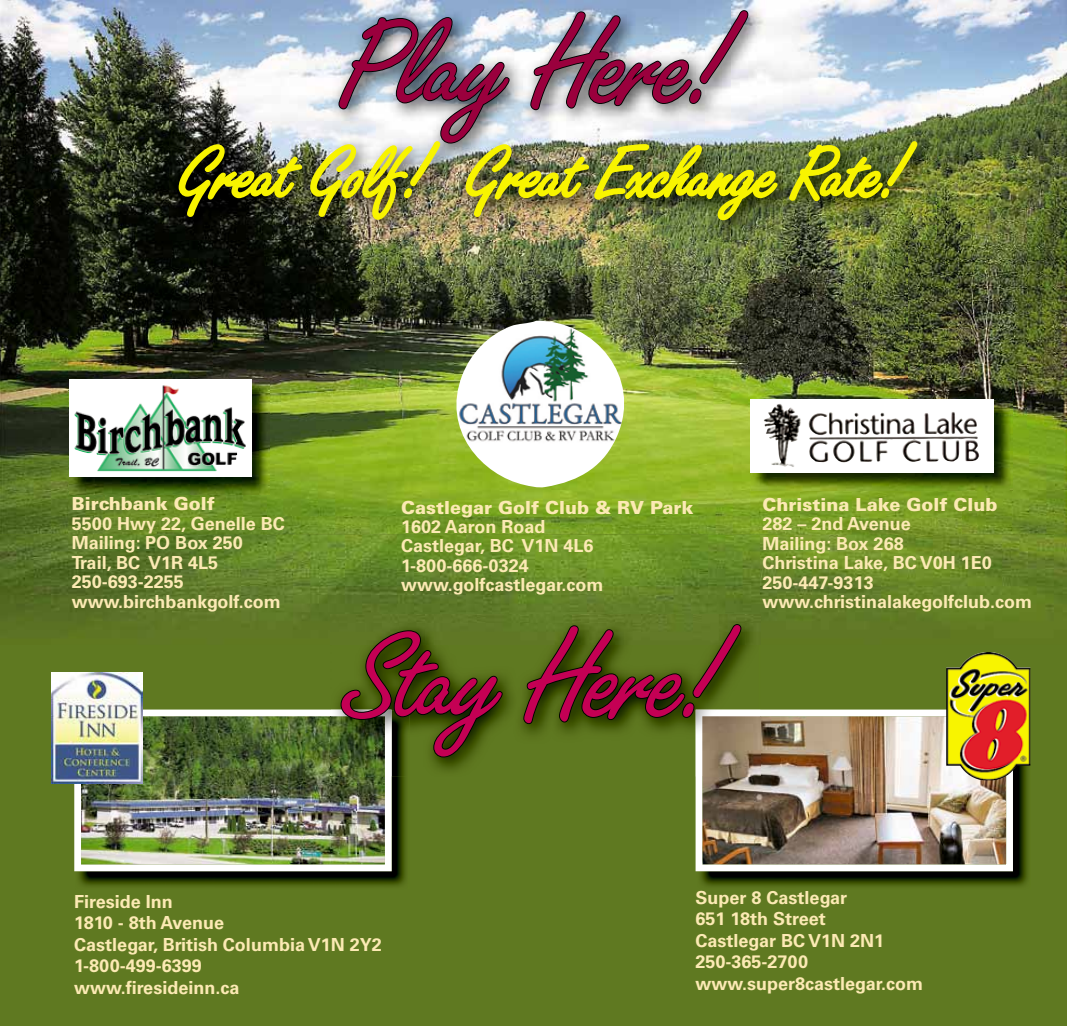
<style>
.page{position:relative;width:1067px;height:1026px;background:#fff}
.page>*{position:absolute;margin:0;border:0;box-sizing:border-box;transform-origin:0 0}
.t1{font:135px "Freestyle Script Std";color:#9a003d;scale:1.1 1}
.t2{font:135px "Freestyle Script Std";color:#c40054;scale:1.1 1}
.t3{font:81px "Freestyle Script Std";letter-spacing:.01em;color:#f8f400;scale:1.1 1}
.t4{font:700 18px/19.5px "Univers LT Std";color:#fceab4}
.t5{font:900 18px "Univers LT Std";color:#fceab4}
</style>
<div class="page">
<div style="left:0;top:535px;width:1066px;height:491px;background:#5f7921"></div>
<img style="left:0;top:0;width:213px;height:430px">
<img style="left:213px;top:0;width:853px;height:53px">
<img style="left:907px;top:53px;width:159px;height:377px">
<img style="left:213px;top:240px;width:587px;height:190px">
<img style="left:800px;top:240px;width:107px;height:159px">
<img style="left:0;top:430px;width:106px;height:105px">
<img style="left:267px;top:430px;width:533px;height:105px">
<img style="left:961px;top:430px;width:105px;height:105px">
<img style="left:106px;top:495px;width:161px;height:40px">
<img style="left:800px;top:490px;width:161px;height:45px">
<img style="left:0;top:535px;width:1066px;height:89px">
<img style="left:70px;top:380px;width:199px;height:115px">
<svg style="left:69px;top:379px;width:182px;height:98px"></svg>
<img style="left:100px;top:385px;width:62px;height:66px">
<img style="left:75px;top:777px;width:331px;height:110px">
<img style="left:74px;top:710px;width:318px;height:161px">
<img style="left:696px;top:780px;width:332px;height:107px">
<img style="left:695px;top:710px;width:317px;height:161px">
<img style="left:946px;top:652px;width:84px;height:128px">
<img style="left:751px;top:400px;width:261px;height:90px">
<div style="left:750px;top:399px;width:244px;height:73px;background:#fff"></div>
<img style="left:763px;top:404px;width:200px;height:63px">
<img style="left:169px;top:1px;width:767px;height:239px">
<img style="left:178px;top:143px;width:125px;height:75px">
<img style="left:309px;top:9px;width:469px;height:212px">
<img style="left:788px;top:140px;width:130px;height:62px">
<img style="left:331px;top:615px;width:429px;height:156px">
<img style="left:392px;top:758px;width:17px;height:19px">
<img style="left:331px;top:710px;width:61px;height:67px">
<img style="left:695px;top:710px;width:65px;height:67px">
<svg style="left:340px;top:629px;width:163px;height:129px"></svg>
<svg style="left:522px;top:623px;width:220px;height:102px"></svg>
<img style="left:52px;top:672px;width:91px;height:112px">
<img style="left:456px;top:321px;width:168px;height:167px">
<h1 class="t1" style="left:338px;top:-8px;width:355px">Play Here!</h1>
<h2 class="t3" style="left:177px;top:130px;width:662px">Great Golf! Great Exchange Rate!</h2>
<p class="t5" style="left:72px;top:492px;width:145px">Birchbank Golf</p>
<p class="t4" style="left:72px;top:514px;width:215px">5500 Hwy 22, Genelle BC<br>Mailing: PO Box 250<br>Trail, BC V1R 4L5<br>250-693-2255 www.birchbankgolf.com</p>
<p class="t5" style="left:401px;top:496px;width:294px">Castlegar Golf Club &amp; RV Park</p>
<p class="t4" style="left:401px;top:517px;width:204px">1602 Aaron Road<br>Castlegar, BC V1N 4L6<br>1-800-666-0324 www.golfcastlegar.com</p>
<h1 class="t2" style="left:346px;top:606px;width:341px">Stay Here!</h1>
<p class="t5" style="left:762px;top:493px;width:236px">Christina Lake Golf Club</p>
<p class="t4" style="left:762px;top:514px;width:271px">282 – 2nd Avenue<br>Mailing: Box 268<br>Christina Lake, BC V0H 1E0<br>250-447-9313 www.christinalakegolfclub.com</p>
<p class="t4" style="left:74px;top:891px;width:309px;line-height:21.6px">Fireside Inn<br>1810 - 8th Avenue<br>Castlegar, British Columbia V1N 2Y2<br>1-800-499-6399<br>www.firesideinn.ca</p>
<p class="t4" style="left:695px;top:887px;width:229px;line-height:21.6px">Super 8 Castlegar<br>651 18th Street<br>Castlegar BC V1N 2N1<br>250-365-2700 www.super8castlegar.com</p>
</div>
